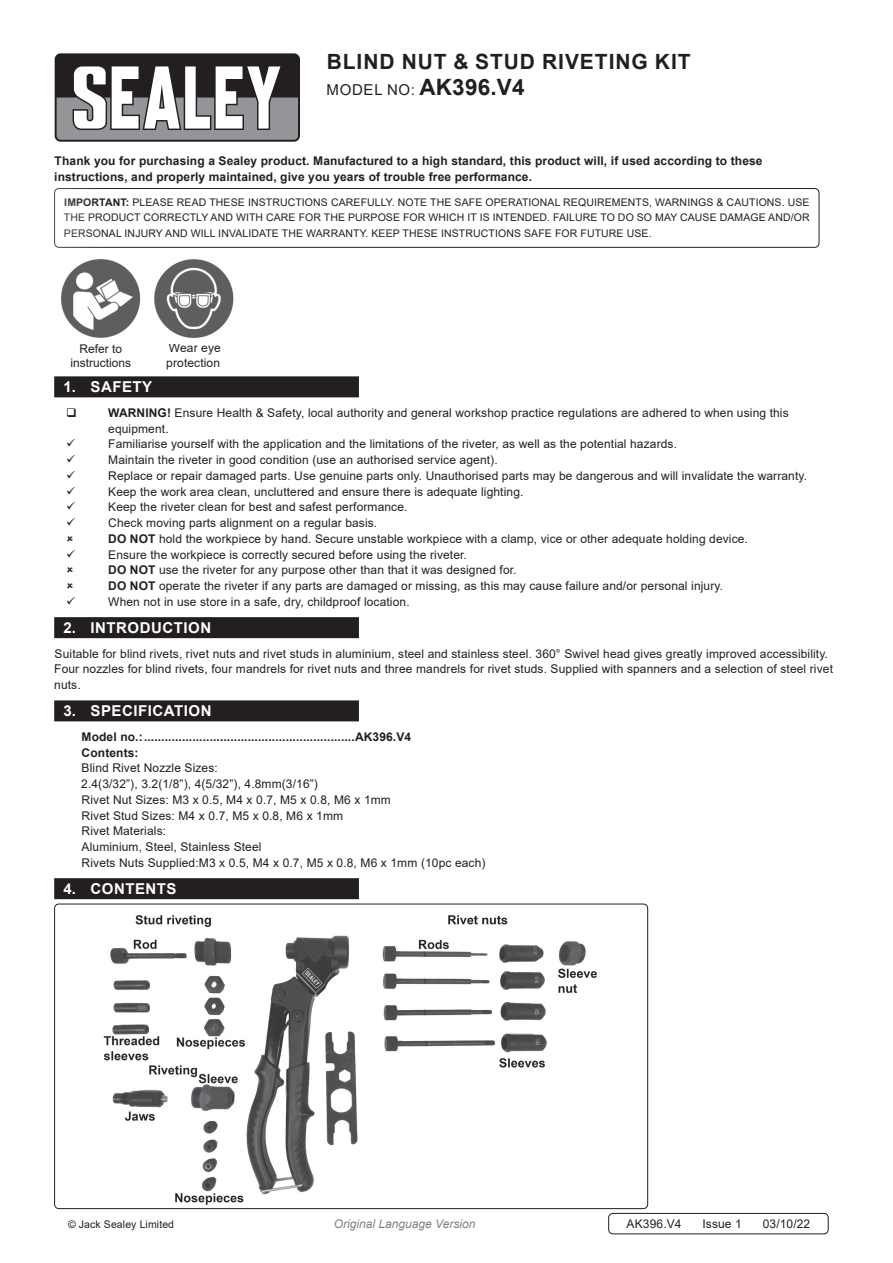
<style>
.page{position:relative;width:893px;height:1263px;background:#fff}
.page>*{position:absolute;margin:0;border:0;box-sizing:border-box;transform-origin:0 0}
.Product_Description{font:700 21px "Arial";letter-spacing:.045em;color:#231f20}
.t1{font:700 15px "Arial";letter-spacing:.035em;color:#fff}
.Instructions_Model_N{font:15px "Arial";letter-spacing:.045em;color:#231f20}
.Body{font:12px/15.8px "Arial";letter-spacing:.01em;color:#231f20}
.Specifications__Tabb{font:12px "Arial";letter-spacing:.01em;color:#231f20}
.Body-2{font:700 12px/15.8px "Arial";letter-spacing:.01em;color:#231f20}
.Specifications__Tabb-2{font:700 12px "Arial";letter-spacing:.01em;color:#231f20}
.t2{font:italic 12px "Arial";color:#808285}
.Body__Footer{font:12px "Arial";letter-spacing:.01em;color:#231f20}
.Body__Justified__7pt{font:10.5px/15.8px "Arial";letter-spacing:.01em;color:#231f20;text-align:justify}
.s1{font-weight:700;font-size:22.5px}
.s2{font-weight:700}
</style>
<div class="page">
<div style="left:55px;top:53px;width:245px;height:89px;background:#231f20;border-radius:6px"></div>
<svg style="left:57px;top:66px;width:241px;height:74px"></svg>
<div style="left:54px;top:188px;width:765px;height:60px;border:1px solid #231f20;border-radius:4px"></div>
<div style="left:54px;top:376px;width:305px;height:21px;background:#231f20"></div>
<div style="left:54px;top:617px;width:305px;height:21px;background:#231f20"></div>
<div style="left:54px;top:700px;width:305px;height:21px;background:#231f20"></div>
<div style="left:54px;top:878px;width:305px;height:21px;background:#231f20"></div>
<div style="left:608px;top:1213px;width:220px;height:21px;border:1px solid #231f20;border-radius:4px"></div>
<img style="left:61px;top:259px;width:80px;height:79px">
<img style="left:154px;top:259px;width:80px;height:79px">
<img style="left:103px;top:915px;width:494px;height:290px">
<p class="Product_Description" style="left:327px;top:47px;width:365px">BLIND NUT &amp; STUD RIVETING KIT</p>
<p class="Instructions_Model_N" style="left:327px;top:79px;width:200px">MODEL NO: <span class="s1">AK396.V4</span></p>
<p class="Body-2" style="left:54px;top:153px;width:710px">Thank you for purchasing a Sealey product. Manufactured to a high standard, this product will, if used according to these instructions, and properly maintained, give you years of trouble free performance.</p>
<p class="Body__Justified__7pt" style="left:64px;top:194px;width:747px"><span class="s2">IMPORTANT:</span> PLEASE READ THESE INSTRUCTIONS CAREFULLY. NOTE THE SAFE OPERATIONAL REQUIREMENTS, WARNINGS &amp; CAUTIONS. USE THE PRODUCT CORRECTLY AND WITH CARE FOR THE PURPOSE FOR WHICH IT IS INTENDED. FAILURE TO DO SO MAY CAUSE DAMAGE AND/OR PERSONAL INJURY AND WILL INVALIDATE THE WARRANTY. KEEP THESE INSTRUCTIONS SAFE FOR FUTURE USE.</p>
<p class="Body" style="left:71px;top:341px;width:62px;line-height:14.4px;text-align:center">Refer to instructions</p>
<p class="Body" style="left:166px;top:341px;width:56px;line-height:14.4px">Wear eye protection</p>
<p class="t1" style="left:63px;top:376px;width:90px">1. SAFETY</p>
<p class="Body" style="left:108px;top:405px;width:682px"><span class="s2">WARNING!</span> Ensure Health &amp; Safety, local authority and general workshop practice regulations are adhered to when using this equipment.</p>
<p class="Body" style="left:108px;top:436px;width:570px">Familiarise yourself with the application and the limitations of the riveter, as well as the potential hazards.</p>
<p class="Body" style="left:108px;top:452px;width:391px">Maintain the riveter in good condition (use an authorised service agent).</p>
<p class="Body" style="left:108px;top:468px;width:700px">Replace or repair damaged parts. Use genuine parts only. Unauthorised parts may be dangerous and will invalidate the warranty.</p>
<p class="Body" style="left:108px;top:483px;width:417px">Keep the work area clean, uncluttered and ensure there is adequate lighting.</p>
<p class="Body" style="left:108px;top:499px;width:301px">Keep the riveter clean for best and safest performance.</p>
<p class="Body" style="left:108px;top:515px;width:271px">Check moving parts alignment on a regular basis.</p>
<p class="Body" style="left:108px;top:531px;width:641px"><span class="s2">DO NOT</span> hold the workpiece by hand. Secure unstable workpiece with a clamp, vice or other adequate holding device.</p>
<p class="Body" style="left:108px;top:546px;width:360px">Ensure the workpiece is correctly secured before using the riveter.</p>
<p class="Body" style="left:108px;top:562px;width:410px"><span class="s2">DO NOT</span> use the riveter for any purpose other than that it was designed for.</p>
<p class="Body" style="left:108px;top:578px;width:616px"><span class="s2">DO NOT</span> operate the riveter if any parts are damaged or missing, as this may cause failure and/or personal injury.</p>
<p class="Body" style="left:108px;top:594px;width:303px">When not in use store in a safe, dry, childproof location.</p>
<p class="t1" style="left:63px;top:617px;width:149px">2. INTRODUCTION</p>
<p class="Body" style="left:54px;top:645px;width:780px">Suitable for blind rivets, rivet nuts and rivet studs in aluminium, steel and stainless steel. 360° Swivel head gives greatly improved accessibility.<br>Four nozzles for blind rivets, four mandrels for rivet nuts and three mandrels for rivet studs. Supplied with spanners and a selection of steel rivet nuts.</p>
<p class="t1" style="left:63px;top:700px;width:150px">3. SPECIFICATION</p>
<p class="Specifications__Tabb-2" style="left:81px;top:728px;width:331px">Model no.:.............................................................AK396.V4</p>
<p class="Specifications__Tabb-2" style="left:81px;top:744px;width:59px">Contents:</p>
<p class="Specifications__Tabb" style="left:81px;top:760px;width:138px">Blind Rivet Nozzle Sizes:</p>
<p class="Specifications__Tabb" style="left:81px;top:776px;width:238px">2.4(3/32”), 3.2(1/8”), 4(5/32”), 4.8mm(3/16”)</p>
<p class="Specifications__Tabb" style="left:81px;top:791px;width:311px">Rivet Nut Sizes: M3 x 0.5, M4 x 0.7, M5 x 0.8, M6 x 1mm</p>
<p class="Specifications__Tabb" style="left:81px;top:807px;width:263px">Rivet Stud Sizes: M4 x 0.7, M5 x 0.8, M6 x 1mm</p>
<p class="Specifications__Tabb" style="left:81px;top:823px;width:86px">Rivet Materials:</p>
<p class="Specifications__Tabb" style="left:81px;top:839px;width:182px">Aluminium, Steel, Stainless Steel</p>
<p class="Specifications__Tabb" style="left:81px;top:854px;width:406px">Rivets Nuts Supplied:M3 x 0.5, M4 x 0.7, M5 x 0.8, M6 x 1mm (10pc each)</p>
<p class="t1" style="left:63px;top:878px;width:115px">4. CONTENTS</p>
<p class="Body__Justified__7pt" style="left:68px;top:1216px;width:108px">© Jack Sealey Limited</p>
<p class="t2" style="left:334px;top:1216px;width:143px">Original Language Version</p>
<p class="Body__Footer" style="left:626px;top:1216px;width:57px">AK396.V4</p>
<p class="Body__Footer" style="left:702px;top:1216px;width:41px">Issue 1</p>
<p class="Body__Footer" style="left:763px;top:1216px;width:49px">03/10/22</p>
</div>
